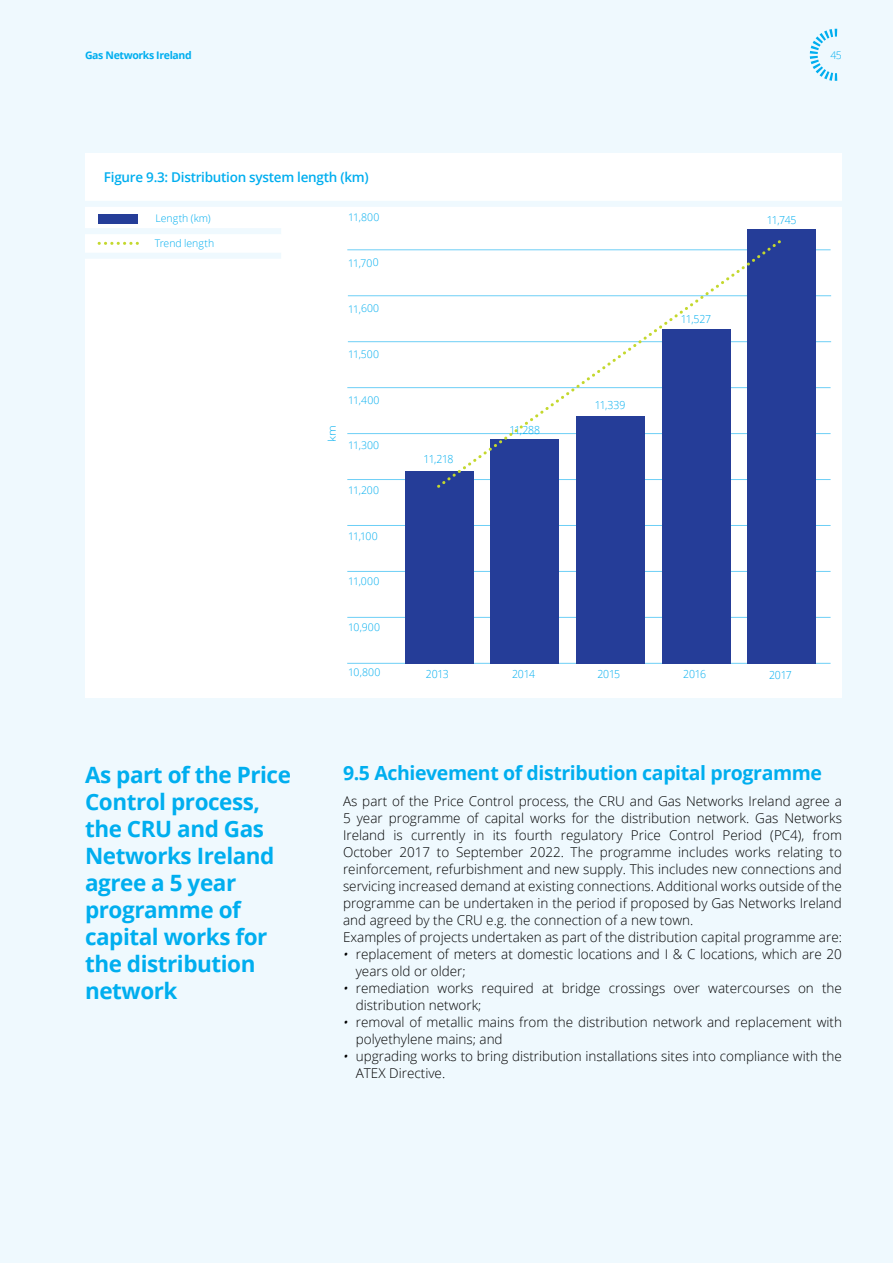
<style>
.page{position:relative;width:893px;height:1263px;background:#eff9fe}
.page>*{position:absolute;margin:0;border:0;box-sizing:border-box;transform-origin:0 0}
.t1{font:700 22.5px/27px "Open Sans";letter-spacing:-.02em;color:#00aeef}
.t2{font:700 19.5px "Open Sans";letter-spacing:-.02em;color:#00aeef}
.t3{font:300 13.5px/17px "Open Sans";color:#000}
.t4{font:600 13.5px "Open Sans";letter-spacing:-.02em;color:#00aeef}
.t5{font:300 11.1px "Open Sans";letter-spacing:-.02em;color:#00aeef;scale:.95 1}
.t6{font:300 10.5px "Open Sans";letter-spacing:.005em;color:#00aeef}
.t7{font:700 10.5px "Open Sans";letter-spacing:-.035em;color:#00aeef}
.t8{font:300 10.5px "Open Sans";letter-spacing:.005em;color:#00aeef;scale:1.15 1}
.s1{font-style:italic}
</style>
<div class="page">
<div style="left:85px;top:153px;width:757px;height:544px;background:#fff"></div>
<div style="left:85px;top:201px;width:757px;height:6px;background:#eff9fe"></div>
<hr style="left:347px;top:525px;width:484px;height:1px;background:#6dcff6">
<hr style="left:347px;top:479px;width:484px;height:1px;background:#6dcff6">
<hr style="left:347px;top:617px;width:484px;height:1px;background:#6dcff6">
<hr style="left:347px;top:571px;width:484px;height:1px;background:#6dcff6">
<hr style="left:347px;top:433px;width:484px;height:1px;background:#6dcff6">
<hr style="left:347px;top:387px;width:484px;height:1px;background:#6dcff6">
<hr style="left:348px;top:341px;width:483px;height:1px;background:#6dcff6">
<hr style="left:348px;top:295px;width:483px;height:1px;background:#6dcff6">
<hr style="left:347px;top:250px;width:484px;height:1px;background:#6dcff6">
<hr style="left:347px;top:663px;width:484px;height:1px;background:#6dcff6">
<div style="left:99px;top:214px;width:39px;height:9px;background:#253d98"></div>
<div style="left:85px;top:228px;width:196px;height:6px;background:#eff9fe"></div>
<div style="left:85px;top:253px;width:196px;height:6px;background:#eff9fe"></div>
<svg style="left:99px;top:242px;width:39px;height:3px"></svg>
<div style="left:405px;top:471px;width:68px;height:192px;background:#253d98"></div>
<div style="left:491px;top:439px;width:68px;height:224px;background:#253d98"></div>
<div style="left:576px;top:416px;width:68px;height:247px;background:#253d98"></div>
<div style="left:662px;top:329px;width:68px;height:334px;background:#253d98"></div>
<div style="left:748px;top:229px;width:68px;height:434px;background:#253d98"></div>
<svg style="left:434px;top:235px;width:347px;height:256px"></svg>
<svg style="left:810px;top:29px;width:27px;height:52px"></svg>
<p class="t7" style="left:85px;top:48px;width:108px">Gas Networks Ireland</p>
<p class="t6" style="left:830px;top:48px;width:13px">45</p>
<p class="t4" style="left:104px;top:168px;width:266px">Figure 9.3: Distribution system length (km)</p>
<p class="t6" style="left:156px;top:211px;width:57px">Length (km)</p>
<p class="t6" style="left:155px;top:236px;width:61px">Trend length</p>
<p class="t6" style="left:348px;top:210px;width:33px">11,800</p>
<p class="t6" style="left:348px;top:256px;width:32px;rotate:-1deg">11,700</p>
<p class="t6" style="left:348px;top:302px;width:33px;rotate:-1deg">11,600</p>
<p class="t8" style="left:325px;top:442px;width:16px;rotate:-90deg">km</p>
<p class="t6" style="left:348px;top:347px;width:33px">11,500</p>
<p class="t6" style="left:348px;top:392px;width:33px">11,400</p>
<p class="t6" style="left:348px;top:438px;width:33px">11,300</p>
<p class="t6" style="left:348px;top:483px;width:32px">11,200</p>
<p class="t6" style="left:348px;top:529px;width:31px">11,100</p>
<p class="t6" style="left:348px;top:574px;width:33px">11,000</p>
<p class="t6" style="left:348px;top:620px;width:33px">10,900</p>
<p class="t5" style="left:424px;top:452px;width:33px">11,218</p>
<p class="t6" style="left:348px;top:665px;width:34px">10,800</p>
<p class="t5" style="left:426px;top:667px;width:26px">2013</p>
<p class="t5" style="left:509px;top:422px;width:34px">11,288</p>
<p class="t5" style="left:595px;top:398px;width:34px">11,339</p>
<p class="t5" style="left:681px;top:311px;width:33px">11,527</p>
<p class="t5" style="left:767px;top:212px;width:33px">11,745</p>
<p class="t5" style="left:512px;top:667px;width:26px">2014</p>
<p class="t5" style="left:597px;top:667px;width:26px">2015</p>
<p class="t5" style="left:683px;top:667px;width:26px">2016</p>
<p class="t5" style="left:769px;top:667px;width:26px">2017</p>
<h1 class="t1" style="left:85px;top:760px;width:207px">As part of the Price<br>Control process, the CRU and Gas<br>Networks Ireland agree a 5 year programme of capital works for the distribution network</h1>
<h3 class="t2" style="left:343px;top:759px;width:481px">9.5 Achievement of distribution capital programme</h3>
<p class="t3" style="left:343px;top:792px;width:500px">As part of the Price Control process, the CRU and Gas Networks Ireland agree a</p>
<p class="t3" style="left:343px;top:809px;width:500px">5 year programme of capital works for the distribution network. Gas Networks</p>
<p class="t3" style="left:343px;top:826px;width:500px">Ireland is currently in its fourth regulatory Price Control Period (PC4), from</p>
<p class="t3" style="left:343px;top:843px;width:500px">October 2017 to September 2022. The programme includes works relating to reinforcement, refurbishment and new supply. This includes new connections and</p>
<p class="t3" style="left:343px;top:877px;width:500px">servicing increased demand at existing connections. Additional works outside of the programme can be undertaken in the period if proposed by Gas Networks Ireland</p>
<p class="t3" style="left:343px;top:911px;width:352px">and agreed by the CRU e.g. the connection of a new town.</p>
<p class="t3" style="left:343px;top:928px;width:500px">Examples of projects undertaken as part of the distribution capital programme are:</p>
<p class="t3" style="left:343px;top:945px;width:500px"><span class="s1">•</span> replacement of meters at domestic locations and I &amp; C locations, which are 20</p>
<p class="t3" style="left:356px;top:962px;width:111px">years old or older;</p>
<p class="t3" style="left:343px;top:979px;width:500px"><span class="s1">•</span> remediation works required at bridge crossings over watercourses on the</p>
<p class="t3" style="left:356px;top:996px;width:127px">distribution network;</p>
<p class="t3" style="left:356px;top:1013px;width:488px;text-indent:-13px"><span class="s1">•</span> removal of metallic mains from the distribution network and replacement with polyethylene mains; and</p>
<p class="t3" style="left:356px;top:1047px;width:488px;text-indent:-13px"><span class="s1">•</span> upgrading works to bring distribution installations sites into compliance with the<br>ATEX Directive.</p>
</div>
